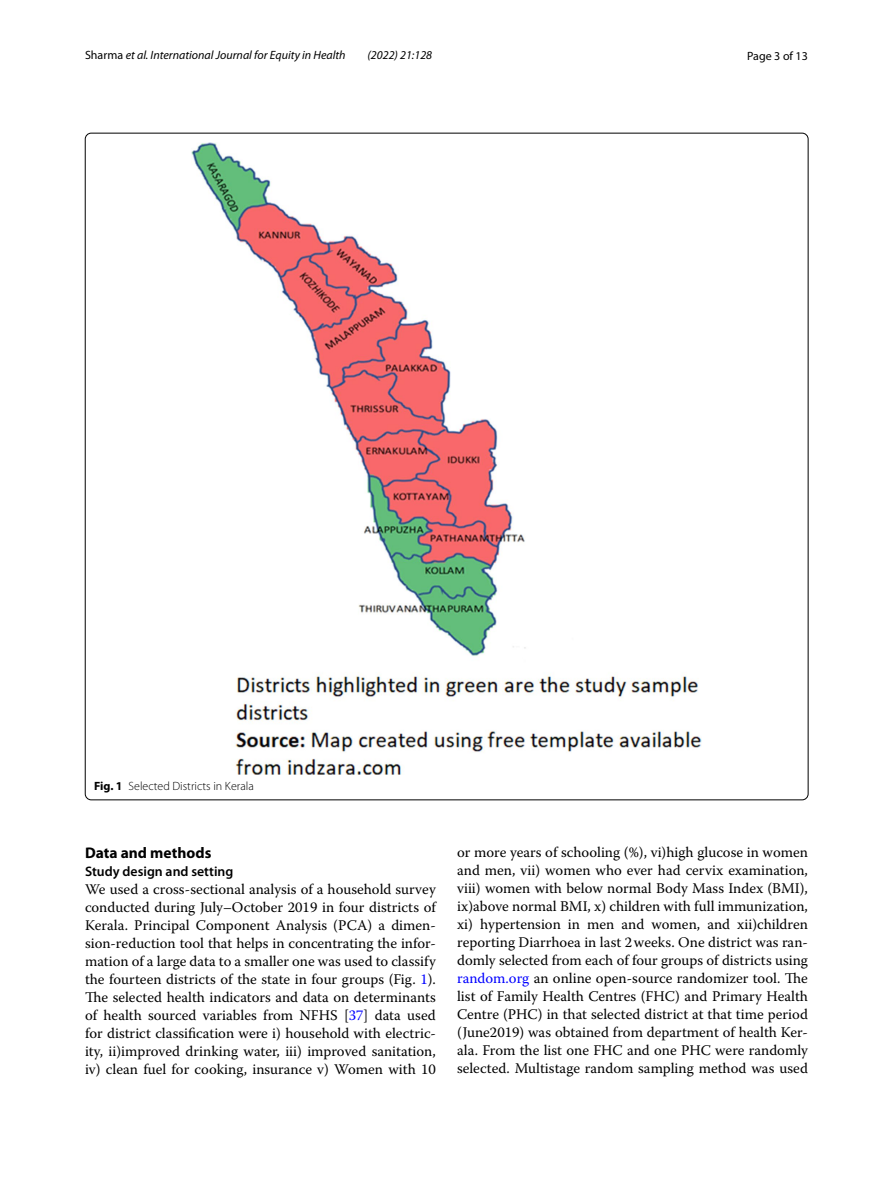
<style>
.page{position:relative;width:893px;height:1187px;background:#fff}
.page>*{position:absolute;margin:0;border:0;box-sizing:border-box;transform-origin:0 0}
.t1{font:700 15.45px "Myriad Pro";color:#000}
.t2{font:14.7px/18px "Warnock Pro";color:#000;text-align:justify}
.t3{font:600 13.8px "Myriad Pro";color:#000}
.t4{font:italic 12px "Myriad Pro";color:#000}
.t5{font:300 12px "Myriad Pro";color:#000}
.t6{font:12px "Myriad Pro";color:#000}
.s1{font-style:normal}
.s2{font-weight:700}
.s3{color:#00f}
</style>
<div class="page">
<img style="left:191px;top:142px;width:511px;height:632px">
<p class="t4" style="left:85px;top:48px;width:262px"><span class="s1">Sharma</span> et al. International Journal for Equity in Health</p>
<p class="t4" style="left:368px;top:48px;width:66px">(2022) 21:128</p>
<p class="t6" style="left:747px;top:48px;width:62px">Page 3 of 13</p>
<p class="t5" style="left:94px;top:779px;width:161px"><span class="s2">Fig. 1</span> Selected Districts in Kerala</p>
<p class="t1" style="left:85px;top:842px;width:128px">Data and methods</p>
<p class="t3" style="left:85px;top:862px;width:150px">Study design and setting</p>
<p class="t2" style="left:85px;top:879px;width:352px">We used a cross-sectional analysis of a household survey conducted during July–October 2019 in four districts of Kerala. Principal Component Analysis (PCA) a dimen&shy;sion-reduction tool that helps in concentrating the infor&shy;mation of a large data to a smaller one was used to classify the fourteen districts of the state in four groups (Fig. <span class="s3">1</span>).<br>The selected health indicators and data on determinants of health sourced variables from NFHS [<span class="s3">37</span>] data used for district classification were i) household with electric&shy;ity, ii)improved drinking water, iii) improved sanitation, iv) clean fuel for cooking, insurance v) Women with 10</p>
<p class="t2" style="left:457px;top:842px;width:352px">or more years of schooling (%), vi)high glucose in women and men, vii) women who ever had cervix examination, viii) women with below normal Body Mass Index (BMI), ix)above normal BMI, x) children with full immunization, xi) hypertension in men and women, and xii)children reporting Diarrhoea in last 2weeks. One district was ran&shy;domly selected from each of four groups of districts using <span class="s3">random.org</span> an online open-source randomizer tool. The list of Family Health Centres (FHC) and Primary Health Centre (PHC) in that selected district at that time period (June2019) was obtained from department of health Ker&shy;ala. From the list one FHC and one PHC were randomly selected. Multistage random sampling method was used</p>
</div>
